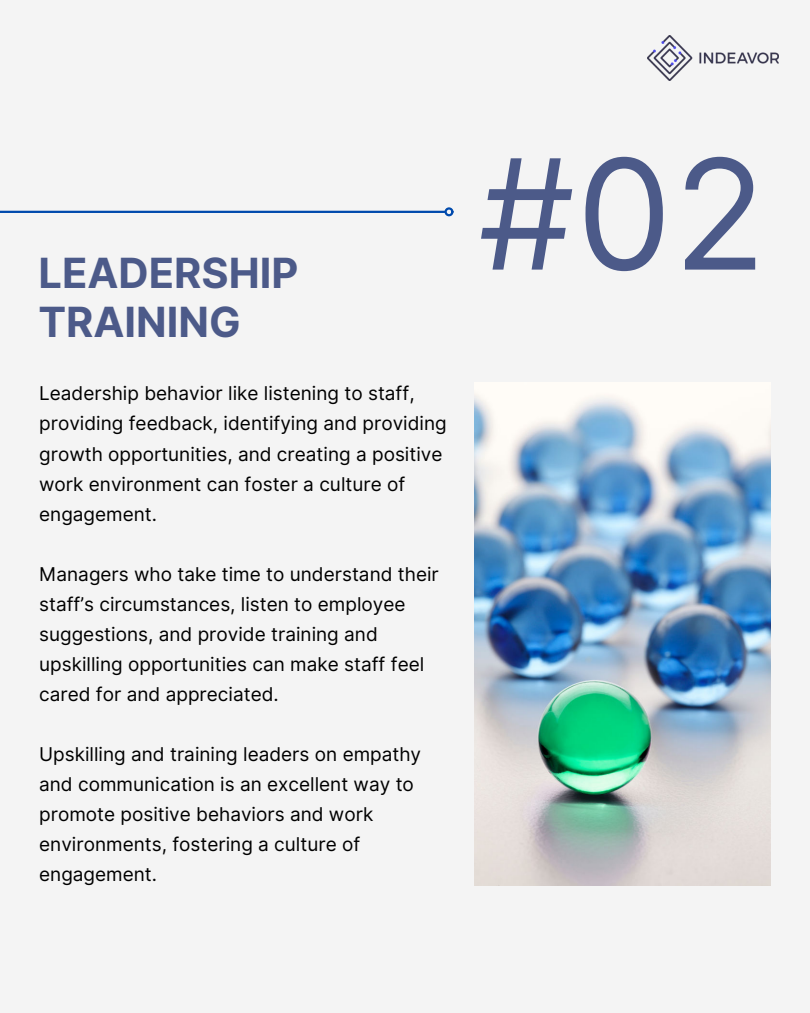
<style>
.page{position:relative;width:810px;height:1013px;background:#fff}
.page>*{position:absolute;margin:0;border:0;box-sizing:border-box;transform-origin:0 0}
.t1{font:152.9px "Inter";color:#4c5a89}
.t2{font:700 41.6px "Inter";color:#4c5a89}
.t3{font:19px/30px "Inter";color:#000}
</style>
<div class="page">
<div style="left:0;top:0;width:810px;height:1012px;background:#f4f4f4"></div>
<img style="left:647px;top:35px;width:132px;height:45px">
<hr style="left:0;top:211px;width:445px;height:2px;background:#004aad">
<div style="left:445px;top:207px;width:9px;height:9px;border:2px solid #004aad;border-radius:50%"></div>
<img style="left:475px;top:382px;width:295px;height:503px">
<h2 class="t2" style="left:38px;top:242px;width:262px">LEADERSHIP</h2>
<h2 class="t2" style="left:38px;top:292px;width:204px">TRAINING</h2>
<p class="t3" style="left:39px;top:379px;width:409px">Leadership behavior like listening to staff, providing feedback, identifying and providing growth opportunities, and creating a positive work environment can foster a culture of engagement.</p>
<p class="t3" style="left:39px;top:559px;width:401px">Managers who take time to understand their staff’s circumstances, listen to employee suggestions, and provide training and upskilling opportunities can make staff feel cared for and appreciated.</p>
<p class="t3" style="left:39px;top:739px;width:384px">Upskilling and training leaders on empathy and communication is an excellent way to promote positive behaviors and work environments, fostering a culture of engagement.</p>
<h1 class="t1" style="left:478px;top:103px;width:289px">#02</h1>
</div>
